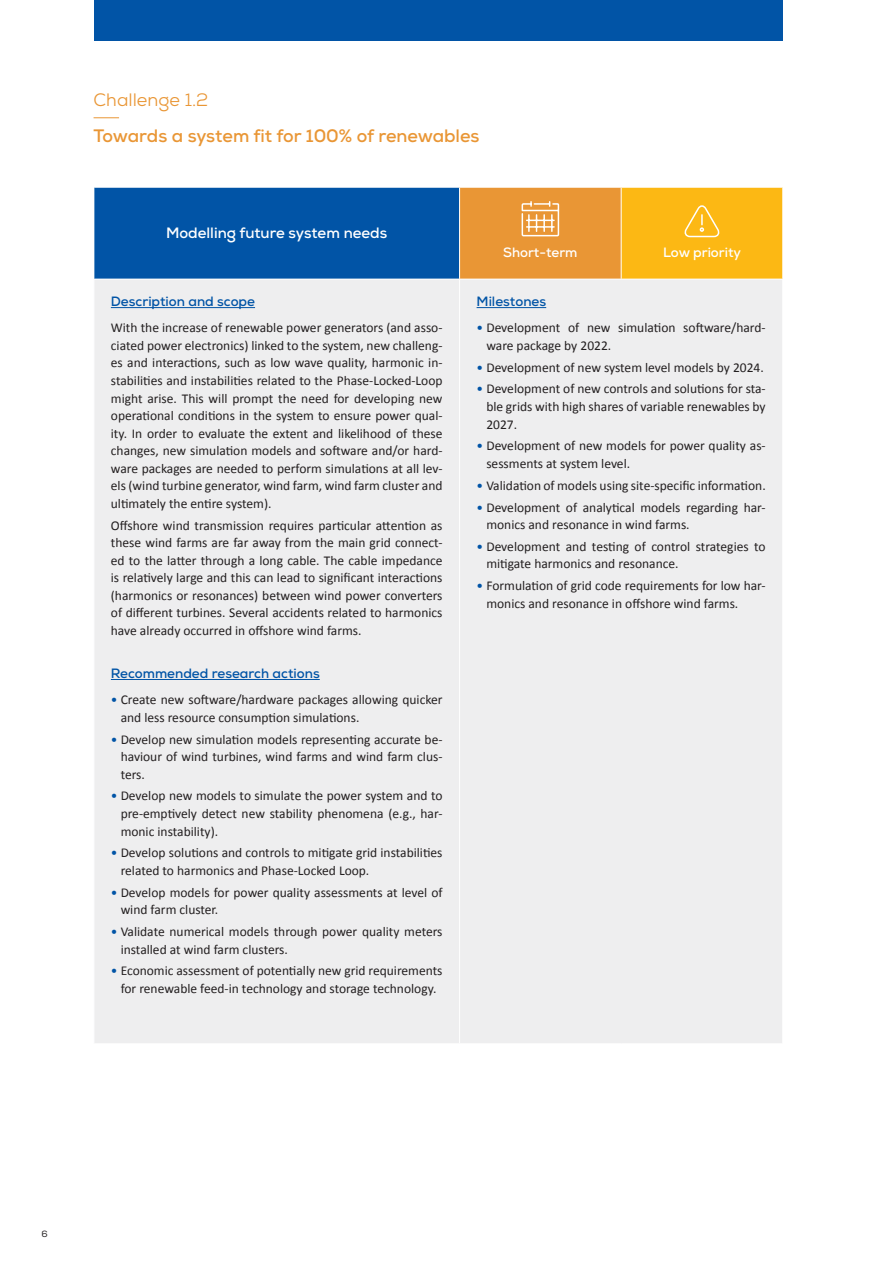
<style>
.page{position:relative;width:893px;height:1263px;background:#fff}
.page>*{position:absolute;margin:0;border:0;box-sizing:border-box;transform-origin:0 0}
.t1{font:700 18px "Nexa";color:#e99635}
.t2{font:18px "Nexa";color:#e99635}
.t3{font:700 15px "Nexa";color:#fff}
.t4{font:13.5px/17.5px "Calibri";color:#231f20}
.t5{font:700 13.5px "Nexa";color:#0154a6}
.t6{font:700 13.5px "Nexa";color:#fff}
.t7{font:9px "Nexa";color:#231f20}
.s1{color:#0154a6}
</style>
<div class="page">
<svg style="left:94px;top:117px;width:25px;height:1px"></svg>
<div style="left:94px;top:187px;width:366px;height:92px;background:#0154a6"></div>
<div style="left:460px;top:187px;width:161px;height:92px;background:#e99635"></div>
<div style="left:621px;top:187px;width:162px;height:92px;background:#fcb814"></div>
<div style="left:95px;top:280px;width:687px;height:763px;background:#eeeeef"></div>
<hr style="left:94px;top:187px;width:366px;height:1px;background:#fff">
<hr style="left:94px;top:188px;width:1px;height:91px;background:#fff">
<hr style="left:460px;top:187px;width:161px;height:1px;background:#fff">
<hr style="left:459px;top:188px;width:1px;height:91px;background:#fff">
<hr style="left:621px;top:187px;width:162px;height:1px;background:#fff">
<hr style="left:621px;top:188px;width:1px;height:91px;background:#fff">
<hr style="left:782px;top:188px;width:1px;height:91px;background:#fff">
<hr style="left:459px;top:279px;width:1px;height:764px;background:#fff">
<svg style="left:521px;top:201px;width:39px;height:36px"></svg>
<svg style="left:684px;top:205px;width:36px;height:33px"></svg>
<hr style="left:111px;top:307px;width:144px;height:1px;background:#0154a6">
<hr style="left:111px;top:679px;width:209px;height:1px;background:#0154a6">
<hr style="left:477px;top:307px;width:69px;height:1px;background:#0154a6">
<div style="left:94px;top:0;width:688px;height:41px;background:#0154a6"></div>
<p class="t2" style="left:94px;top:89px;width:116px">Challenge 1.2</p>
<p class="t1" style="left:94px;top:124px;width:388px">Towards a system fit for 100% of renewables</p>
<p class="t3" style="left:166px;top:224px;width:223px">Modelling future system needs</p>
<p class="t5" style="left:111px;top:293px;width:146px">Description and scope</p>
<p class="t4" style="left:111px;top:319px;width:333px;text-align:justify">With the increase of renewable power generators (and asso&shy;ciated power electronics) linked to the system, new challeng&shy;es and interactions, such as low wave quality, harmonic in&shy;stabilities and instabilities related to the Phase-Locked-Loop might arise. This will prompt the need for developing new operational conditions in the system to ensure power qual&shy;ity. In order to evaluate the extent and likelihood of these changes, new simulation models and software and/or hard&shy;ware packages are needed to perform simulations at all lev&shy;els (wind turbine generator, wind farm, wind farm cluster and ultimately the entire system).</p>
<p class="t4" style="left:111px;top:516px;width:333px;text-align:justify">Offshore wind transmission requires particular attention as these wind farms are far away from the main grid connect&shy;ed to the latter through a long cable. The cable impedance is relatively large and this can lead to significant interactions (harmonics or resonances) between wind power converters of different turbines. Several accidents related to harmonics have already occurred in offshore wind farms.</p>
<p class="t5" style="left:111px;top:665px;width:210px">Recommended research actions</p>
<p class="t4" style="left:121px;top:691px;width:323px;text-indent:-10px"><span class="s1">•</span> Create new software/hardware packages allowing quicker and less resource consumption simulations.</p>
<p class="t4" style="left:121px;top:730px;width:323px;text-align:justify;text-indent:-10px"><span class="s1">•</span> Develop new simulation models representing accurate be&shy;haviour of wind turbines, wind farms and wind farm clus&shy;ters.</p>
<p class="t4" style="left:121px;top:787px;width:323px;text-align:justify;text-indent:-10px"><span class="s1">•</span> Develop new models to simulate the power system and to pre-emptively detect new stability phenomena (e.g., har&shy;monic instability).</p>
<p class="t4" style="left:121px;top:844px;width:323px;text-indent:-10px"><span class="s1">•</span> Develop solutions and controls to mitigate grid instabilities related to harmonics and Phase-Locked Loop.</p>
<p class="t4" style="left:121px;top:883px;width:323px;text-indent:-10px"><span class="s1">•</span> Develop models for power quality assessments at level of wind farm cluster.</p>
<p class="t4" style="left:121px;top:923px;width:323px;text-indent:-10px"><span class="s1">•</span> Validate numerical models through power quality meters installed at wind farm clusters.</p>
<p class="t4" style="left:111px;top:962px;width:333px;text-align:center"><span class="s1">•</span> Economic assessment of potentially new grid requirements for renewable feed-in technology and storage technology.</p>
<p class="t6" style="left:503px;top:243px;width:76px">Short-term</p>
<p class="t6" style="left:663px;top:244px;width:80px">Low priority</p>
<p class="t5" style="left:477px;top:293px;width:71px">Milestones</p>
<p class="t4" style="left:486px;top:319px;width:281px;text-indent:-10px"><span class="s1">•</span> Development of new simulation software/hard&shy;ware package by 2022.</p>
<p class="t4" style="left:477px;top:358px;width:289px"><span class="s1">•</span> Development of new system level models by 2024.</p>
<p class="t4" style="left:486px;top:380px;width:281px;text-align:justify;text-indent:-10px"><span class="s1">•</span> Development of new controls and solutions for sta&shy;ble grids with high shares of variable renewables by 2027.</p>
<p class="t4" style="left:486px;top:437px;width:281px;text-indent:-10px"><span class="s1">•</span> Development of new models for power quality as&shy;sessments at system level.</p>
<p class="t4" style="left:477px;top:476px;width:291px"><span class="s1">•</span> Validation of models using site-specific information.</p>
<p class="t4" style="left:486px;top:498px;width:281px;text-indent:-10px"><span class="s1">•</span> Development of analytical models regarding har&shy;monics and resonance in wind farms.</p>
<p class="t4" style="left:486px;top:538px;width:281px;text-indent:-10px"><span class="s1">•</span> Development and testing of control strategies to mitigate harmonics and resonance.</p>
<p class="t4" style="left:486px;top:577px;width:281px;text-indent:-10px"><span class="s1">•</span> Formulation of grid code requirements for low har&shy;monics and resonance in offshore wind farms.</p>
<p class="t7" style="left:42px;top:1228px;width:8px">6</p>
</div>
